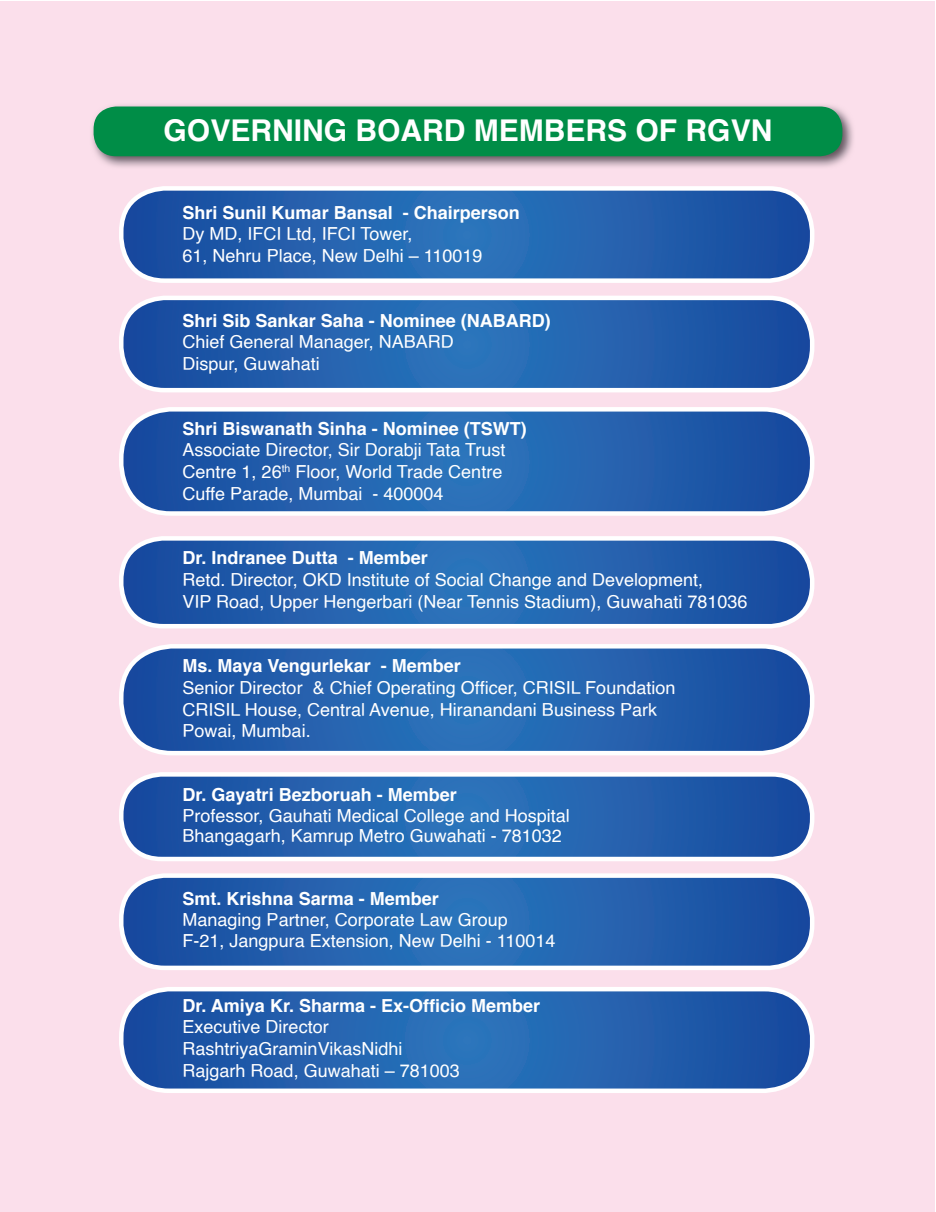
<style>
.page{position:relative;width:936px;height:1212px;background:#fff}
.page>*{position:absolute;margin:0;border:0;box-sizing:border-box;transform-origin:0 0}
.t1{font:700 30px "Helvetica";color:#fff}
.t2{font:18px/21.6px "Helvetica";color:#fff}
.t3{font:700 18px "Helvetica";color:#fff}
</style>
<div class="page">
<div style="left:1px;top:1px;width:934px;height:1210px;background:#fbdfeb"></div>
<svg style="left:124px;top:191px;width:688px;height:87px;background:#2762ae"></svg>
<div style="left:119px;top:186px;width:695px;height:97px;border:4px solid #fff;border-radius:44px"></div>
<svg style="left:121px;top:298px;width:691px;height:92px;background:#2762ae"></svg>
<div style="left:119px;top:296px;width:695px;height:96px;border:4px solid #fff;border-radius:44px"></div>
<svg style="left:123px;top:409px;width:689px;height:102px;background:#2863ae"></svg>
<div style="left:119px;top:407px;width:695px;height:109px;border:4px solid #fff;border-radius:49px"></div>
<svg style="left:124px;top:538px;width:688px;height:88px;background:#2762ae"></svg>
<div style="left:119px;top:536px;width:695px;height:92px;border:4px solid #fff;border-radius:42px"></div>
<svg style="left:123px;top:647px;width:689px;height:106px;background:#2963ae"></svg>
<div style="left:119px;top:644px;width:695px;height:111px;border:4px solid #fff;border-radius:51px"></div>
<svg style="left:124px;top:777px;width:688px;height:82px;background:#2762ae"></svg>
<div style="left:119px;top:772px;width:695px;height:89px;border:4px solid #fff;border-radius:40px"></div>
<svg style="left:124px;top:878px;width:688px;height:90px;background:#2762ae"></svg>
<div style="left:119px;top:873px;width:695px;height:97px;border:4px solid #fff;border-radius:44px"></div>
<svg style="left:121px;top:989px;width:691px;height:102px;background:#2963ae"></svg>
<div style="left:119px;top:987px;width:695px;height:106px;border:4px solid #fff;border-radius:48px"></div>
<img style="left:92px;top:105px;width:761px;height:62px">
<div style="left:94px;top:107px;width:748px;height:49px;background:#008d47;border-radius:22px"></div>
<h1 class="t1" style="left:164px;top:106px;width:610px">GOVERNING BOARD MEMBERS OF RGVN</h1>
<p class="t3" style="left:182px;top:198px;width:339px">Shri Sunil Kumar Bansal - Chairperson</p>
<p class="t2" style="left:182px;top:224px;width:301px">Dy MD, IFCI Ltd, IFCI Tower,<br>61, Nehru Place, New Delhi – 110019</p>
<p class="t3" style="left:182px;top:306px;width:370px">Shri Sib Sankar Saha - Nominee (NABARD)</p>
<p class="t2" style="left:182px;top:332px;width:273px">Chief General Manager, NABARD<br>Dispur, Guwahati</p>
<p class="t3" style="left:182px;top:414px;width:346px">Shri Biswanath Sinha - Nominee (TSWT)</p>
<p class="t2" style="left:182px;top:440px;width:324px">Associate Director, Sir Dorabji Tata Trust<br>Centre 1, 26<sup>th</sup> Floor, World Trade Centre<br>Cuffe Parade, Mumbai - 400004</p>
<p class="t3" style="left:182px;top:543px;width:247px">Dr. Indranee Dutta - Member</p>
<p class="t2" style="left:182px;top:569px;width:566px">Retd. Director, OKD Institute of Social Change and Development,<br>VIP Road, Upper Hengerbari (Near Tennis Stadium), Guwahati 781036</p>
<p class="t3" style="left:182px;top:651px;width:280px">Ms. Maya Vengurlekar - Member</p>
<p class="t2" style="left:182px;top:677px;width:494px">Senior Director &amp; Chief Operating Officer, CRISIL Foundation<br>CRISIL House, Central Avenue, Hiranandani Business Park<br>Powai, Mumbai.</p>
<p class="t3" style="left:182px;top:780px;width:276px">Dr. Gayatri Bezboruah - Member</p>
<p class="t2" style="left:182px;top:806px;width:389px;line-height:20.7px">Professor, Gauhati Medical College and Hospital<br>Bhangagarh, Kamrup Metro Guwahati - 781032</p>
<p class="t3" style="left:182px;top:884px;width:258px">Smt. Krishna Sarma - Member</p>
<p class="t2" style="left:182px;top:910px;width:374px;line-height:20.7px">Managing Partner, Corporate Law Group<br>F-21, Jangpura Extension, New Delhi - 110014</p>
<p class="t3" style="left:182px;top:991px;width:359px">Dr. Amiya Kr. Sharma - Ex-Officio Member</p>
<p class="t2" style="left:182px;top:1017px;width:279px">Executive Director<br>RashtriyaGraminVikasNidhi<br>Rajgarh Road, Guwahati – 781003</p>
</div>
